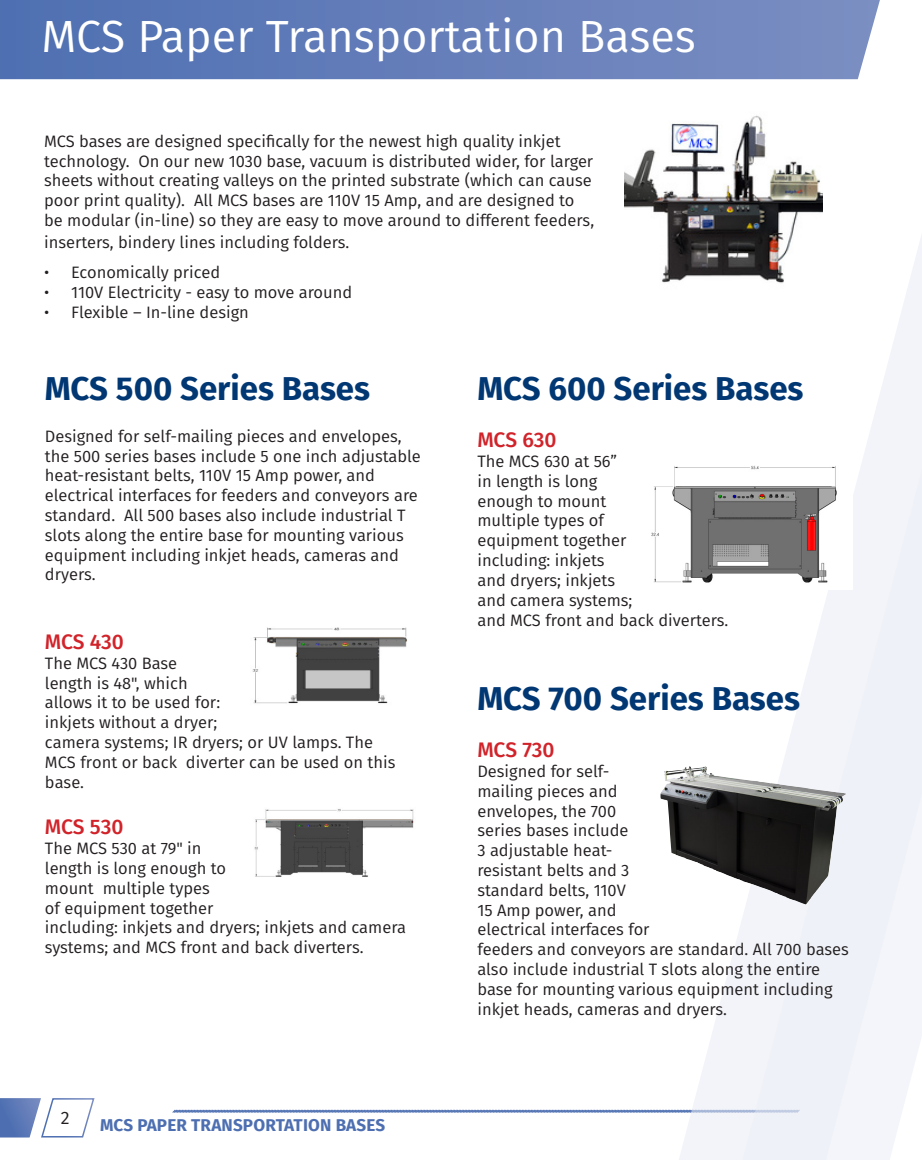
<style>
.page{position:relative;width:922px;height:1160px;background:#fff}
.page>*{position:absolute;margin:0;border:0;box-sizing:border-box;transform-origin:0 0}
.t1{font:45px "Fira Sans";color:#fff}
.t2{font:700 33px "Fira Sans";color:#013773}
.t3{font:500 21px "Fira Sans";letter-spacing:-.01em;color:#d1232a}
.t4{font:18px "Fira Sans";color:#231f20}
.t5{font:700 17.1px "Fira Sans";letter-spacing:.01em;color:#4d6fb1}
.t6{font:16.5px/19.8px "Fira Sans";color:#231f20}
</style>
<div class="page">
<svg style="left:172px;top:1109px;width:498px;height:4px;background:#91a6ce"></svg>
<svg style="left:0;top:1098px;width:95px;height:40px"></svg>
<svg style="left:670px;top:0;width:251px;height:1160px"></svg>
<svg style="left:0;top:0;width:879px;height:79px;background:#667fba"></svg>
<img style="left:624px;top:94px;width:198px;height:198px">
<img style="left:252px;top:627px;width:155px;height:77px">
<img style="left:651px;top:461px;width:201px;height:128px">
<img style="left:254px;top:809px;width:160px;height:68px">
<img style="left:660px;top:766px;width:185px;height:138px">
<p class="t1" style="left:42px;top:3px;width:655px">MCS Paper Transportation Bases</p>
<p class="t6" style="left:44px;top:131px;width:551px">MCS bases are designed specifically for the newest high quality inkjet technology. On our new 1030 base, vacuum is distributed wider, for larger sheets without creating valleys on the printed substrate (which can cause poor print quality). All MCS bases are 110V 15 Amp, and are designed to be modular (in-line) so they are easy to move around to different feeders,</p>
<p class="t6" style="left:44px;top:232px;width:306px">inserters, bindery lines including folders.</p>
<p class="t6" style="left:44px;top:262px;width:177px">• Economically priced</p>
<p class="t6" style="left:44px;top:282px;width:309px">• 110V Electricity - easy to move around</p>
<p class="t6" style="left:44px;top:301px;width:206px">• Flexible – In-line design</p>
<p class="t2" style="left:45px;top:361px;width:326px">MCS 500 Series Bases</p>
<p class="t6" style="left:45px;top:426px;width:377px">Designed for self-mailing pieces and envelopes, the 500 series bases include 5 one inch adjustable heat-resistant belts, 110V 15 Amp power, and electrical interfaces for feeders and conveyors are standard. All 500 bases also include industrial T slots along the entire base for mounting various equipment including inkjet heads, cameras and dryers.</p>
<p class="t3" style="left:45px;top:625px;width:80px">MCS 430</p>
<p class="t6" style="left:45px;top:652px;width:352px">The MCS 430 Base<br>length is 48", which<br>allows it to be used for:<br>inkjets without a dryer;<br>camera systems; IR dryers; or UV lamps. The<br>MCS front or back diverter can be used on this base.</p>
<p class="t3" style="left:45px;top:810px;width:80px">MCS 530</p>
<p class="t6" style="left:45px;top:838px;width:362px">The MCS 530 at 79" in<br>length is long enough to<br>mount multiple types<br>of equipment together<br>including: inkjets and dryers; inkjets and camera systems; and MCS front and back diverters.</p>
<p class="t4" style="left:61px;top:1104px;width:10px">2</p>
<p class="t5" style="left:100px;top:1110px;width:286px">MCS PAPER TRANSPORTATION BASES</p>
<p class="t2" style="left:477px;top:361px;width:327px">MCS 600 Series Bases</p>
<p class="t3" style="left:477px;top:423px;width:81px">MCS 630</p>
<p class="t6" style="left:477px;top:451px;width:252px">The MCS 630 at 56”<br>in length is long<br>enough to mount<br>multiple types of<br>equipment together<br>including: inkjets<br>and dryers; inkjets<br>and camera systems;<br>and MCS front and back diverters.</p>
<p class="t2" style="left:477px;top:671px;width:324px">MCS 700 Series Bases</p>
<p class="t3" style="left:477px;top:733px;width:79px">MCS 730</p>
<p class="t6" style="left:477px;top:761px;width:373px">Designed for self-<br>mailing pieces and<br>envelopes, the 700<br>series bases include<br>3 adjustable heat-<br>resistant belts and 3<br>standard belts, 110V<br>15 Amp power, and<br>electrical interfaces for<br>feeders and conveyors are standard. All 700 bases also include industrial T slots along the entire base for mounting various equipment including inkjet heads, cameras and dryers.</p>
</div>
